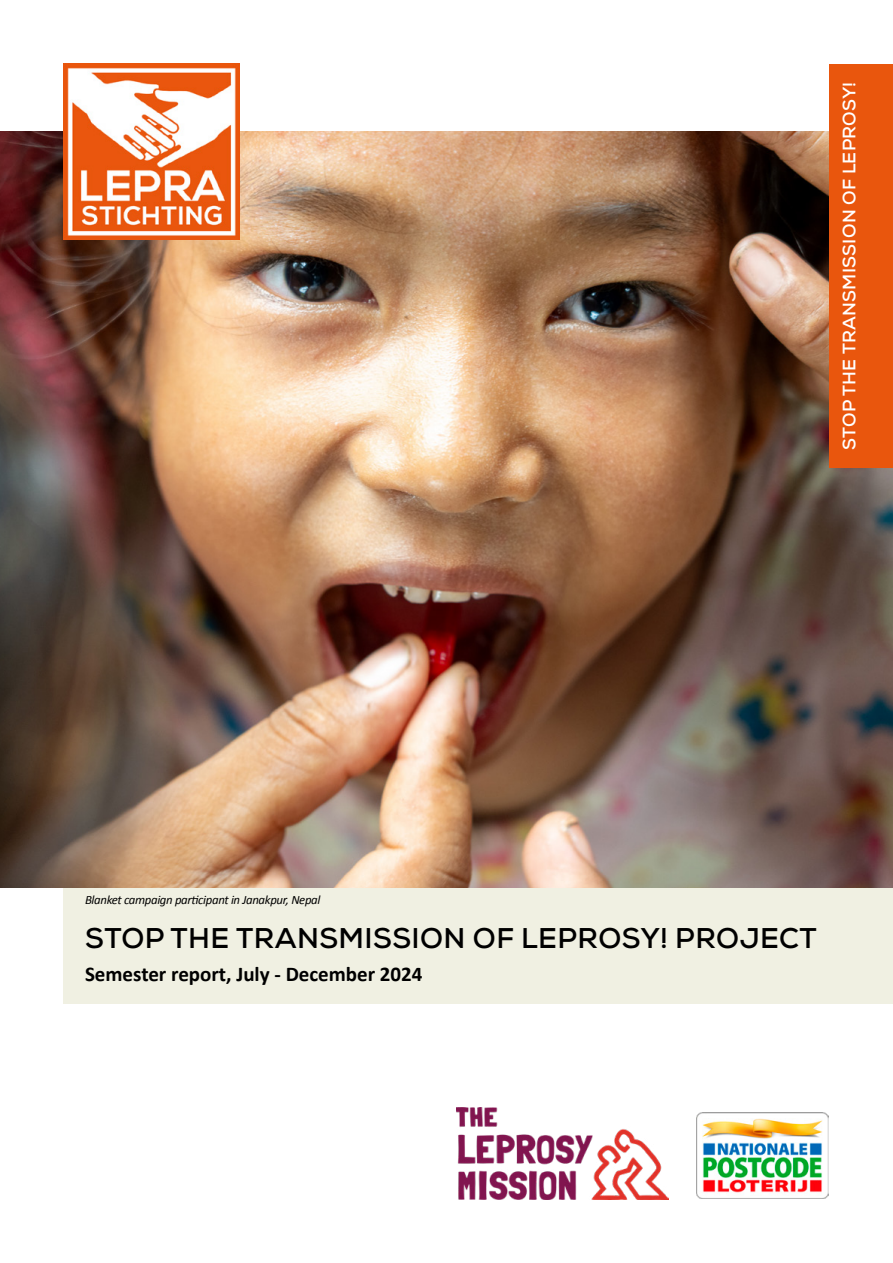
<style>
.page{position:relative;width:893px;height:1263px;background:#fff}
.page>*{position:absolute;margin:0;border:0;box-sizing:border-box;transform-origin:0 0}
.t1{font:700 28.5px "Nexa";letter-spacing:.015em;color:#000}
.t2{font:700 21px "Calibri";color:#000}
.t3{font:700 18px "Nexa";letter-spacing:.015em;color:#fff}
.t4{font:italic 12.75px "Calibri";letter-spacing:-.025em;color:#000}
</style>
<div class="page">
<div style="left:64px;top:887px;width:829px;height:117px;background:#f0f0e2"></div>
<img style="left:0;top:132px;width:893px;height:755px">
<img style="left:696px;top:1112px;width:133px;height:87px">
<img style="left:457px;top:1107px;width:211px;height:92px">
<img style="left:64px;top:64px;width:175px;height:175px">
<div style="left:829px;top:64px;width:64px;height:404px;background:#e9560d"></div>
<h3 class="t3" style="left:838px;top:450px;width:370px;rotate:-90deg">STOP THE TRANSMISSION OF LEPROSY!</h3>
<p class="t4" style="left:85px;top:891px;width:237px">Blanket campaign participant in Janakpur, Nepal</p>
<h1 class="t1" style="left:85px;top:920px;width:733px">STOP THE TRANSMISSION OF LEPROSY! PROJECT</h1>
<h2 class="t2" style="left:85px;top:960px;width:339px">Semester report, July - December 2024</h2>
</div>
